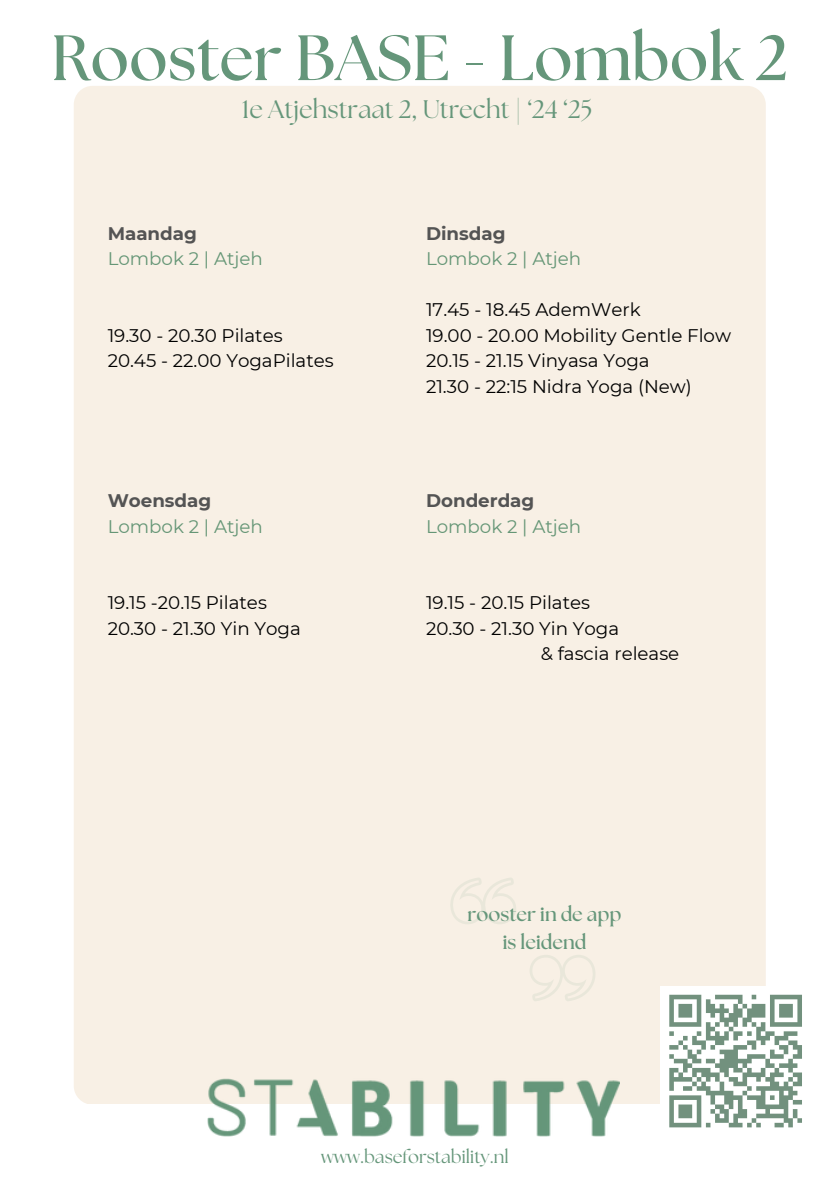
<style>
.page{position:relative;width:839px;height:1191px;background:#fff}
.page>*{position:absolute;margin:0;border:0;box-sizing:border-box;transform-origin:0 0}
.t1{font:700 64px "The Seasons";color:#65967a}
.t2{font:25.2px "The Seasons";color:#65967a}
.t3{font:700 20px/28.4px "The Seasons";color:#65967a;text-align:center}
.t4{font:18.2px "Montserrat";color:#000}
.t5{font:18.2px "Montserrat";color:#659676}
.t6{font:700 18.2px "Montserrat";color:#545454}
.t7{font:18.2px "The Seasons";color:#65967a}
</style>
<div class="page">
<div style="left:74px;top:86px;width:691px;height:1018px;background:#f8f0e5;border-radius:19px"></div>
<img style="left:208px;top:1078px;width:411px;height:59px">
<svg style="left:450px;top:878px;width:66px;height:46px"></svg>
<svg style="left:530px;top:955px;width:65px;height:46px"></svg>
<div style="left:660px;top:986px;width:151px;height:151px;background:#fff"></div>
<svg style="left:669px;top:994px;width:133px;height:134px"></svg>
<p class="t1" style="left:51px;top:29px;width:738px">Rooster BASE - Lombok 2</p>
<p class="t2" style="left:242px;top:97px;width:352px">1e Atjehstraat 2, Utrecht | ‘24 ‘25</p>
<h1 class="t6" style="left:108px;top:222px;width:91px">Maandag</h1>
<h2 class="t5" style="left:108px;top:247px;width:157px">Lombok 2 | Atjeh</h2>
<p class="t4" style="left:108px;top:324px;width:176px">19.30 - 20.30 Pilates</p>
<p class="t4" style="left:108px;top:349px;width:227px">20.45 - 22.00 YogaPilates</p>
<p class="t6" style="left:108px;top:490px;width:105px">Woensdag</p>
<p class="t5" style="left:108px;top:515px;width:157px">Lombok 2 | Atjeh</p>
<p class="t4" style="left:108px;top:592px;width:161px">19.15 -20.15 Pilates</p>
<p class="t4" style="left:108px;top:617px;width:195px">20.30 - 21.30 Yin Yoga</p>
<p class="t6" style="left:426px;top:222px;width:81px">Dinsdag</p>
<p class="t5" style="left:426px;top:247px;width:157px">Lombok 2 | Atjeh</p>
<p class="t4" style="left:426px;top:298px;width:216px">17.45 - 18.45 AdemWerk</p>
<p class="t4" style="left:426px;top:324px;width:306px">19.00 - 20.00 Mobility Gentle Flow</p>
<p class="t4" style="left:426px;top:349px;width:225px">20.15 - 21.15 Vinyasa Yoga</p>
<p class="t4" style="left:426px;top:375px;width:267px">21.30 - 22:15 Nidra Yoga (New)</p>
<p class="t6" style="left:426px;top:490px;width:110px">Donderdag</p>
<p class="t5" style="left:426px;top:515px;width:157px">Lombok 2 | Atjeh</p>
<p class="t4" style="left:426px;top:592px;width:165px">19.15 - 20.15 Pilates</p>
<h3 class="t4" style="left:426px;top:617px;width:195px">20.30 - 21.30 Yin Yoga</h3>
<p class="t4" style="left:540px;top:643px;width:140px">&amp; fascia release</p>
<p class="t3" style="left:467px;top:900px;width:156px">rooster in de app is leidend</p>
<p class="t7" style="left:321px;top:1149px;width:189px">www.baseforstability.nl</p>
</div>
